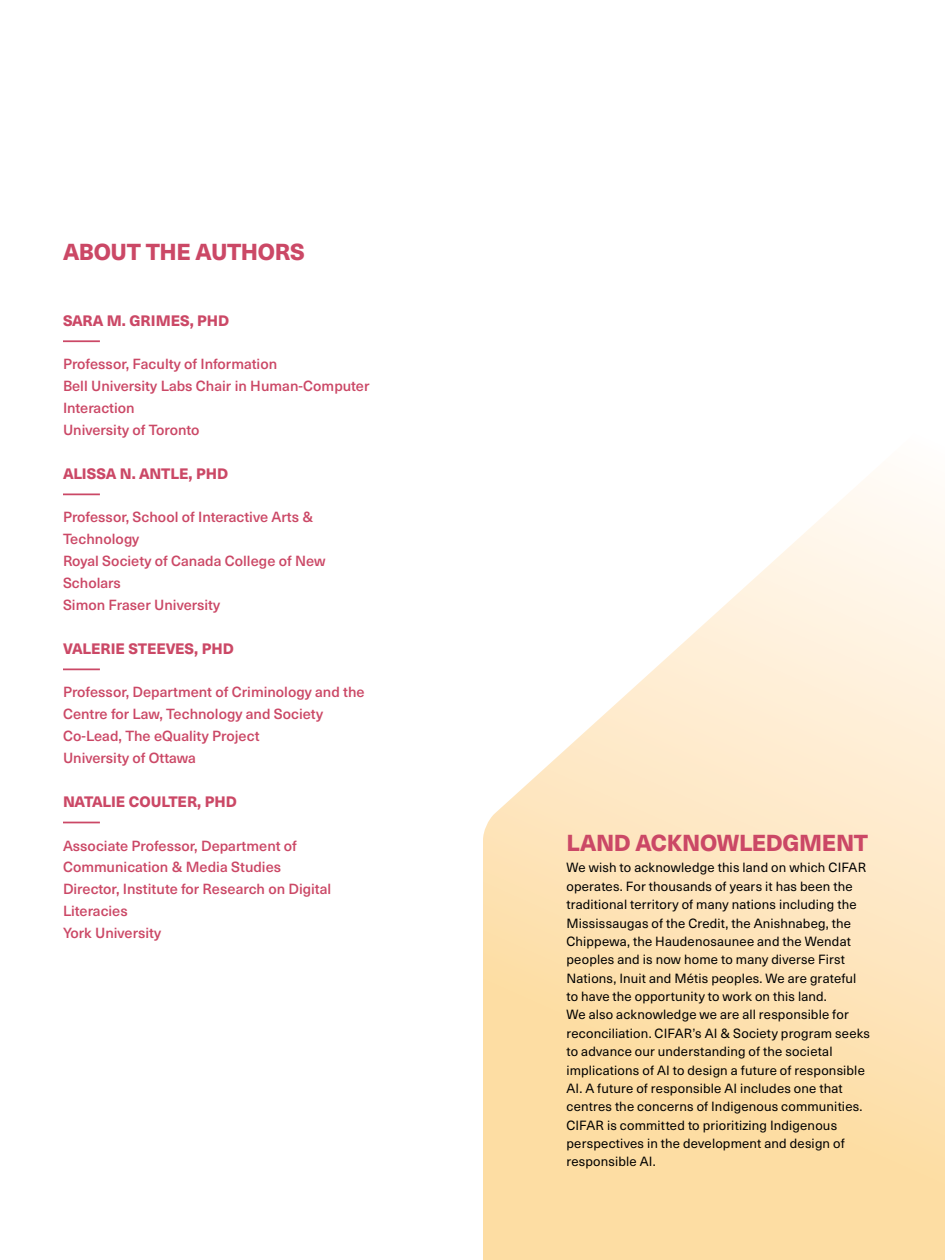
<style>
.page{position:relative;width:945px;height:1260px;background:#fff}
.page>*{position:absolute;margin:0;border:0;box-sizing:border-box;transform-origin:0 0}
.t1{font:800 22.75px "Neue Haas Unica Pro";letter-spacing:-.015em;color:#cb4866}
.t2{font:800 14.88px "Neue Haas Unica Pro";color:#cb4866}
.t3{font:500 14.35px/21.9px "Neue Haas Unica Pro";color:#cb4866}
.t4{font:13.12px/18.4px "Neue Haas Unica Pro";letter-spacing:.01em;color:#000}
</style>
<div class="page">
<svg style="left:483px;top:476px;width:462px;height:784px"></svg>
<hr style="left:63px;top:822px;width:37px;height:1px;background:#cb4866">
<hr style="left:63px;top:668px;width:37px;height:2px;background:#cb4866">
<hr style="left:63px;top:494px;width:37px;height:1px;background:#cb4866">
<hr style="left:63px;top:340px;width:37px;height:2px;background:#cb4866">
<h3 class="t1" style="left:63px;top:238px;width:243px">ABOUT THE AUTHORS</h3>
<p class="t2" style="left:63px;top:311px;width:168px">SARA M. GRIMES, PHD</p>
<p class="t3" style="left:63px;top:353px;width:308px">Professor, Faculty of Information<br>Bell University Labs Chair in Human-Computer<br>Interaction<br>University of Toronto</p>
<p class="t2" style="left:63px;top:464px;width:167px">ALISSA N. ANTLE, PHD</p>
<p class="t3" style="left:63px;top:507px;width:264px">Professor, School of Interactive Arts &amp;<br>Technology<br>Royal Society of Canada College of New<br>Scholars<br>Simon Fraser University</p>
<p class="t2" style="left:63px;top:639px;width:172px">VALERIE STEEVES, PHD</p>
<p class="t3" style="left:63px;top:682px;width:303px">Professor, Department of Criminology and the Centre for Law, Technology and Society Co-Lead, The eQuality Project<br>University of Ottawa</p>
<p class="t2" style="left:63px;top:792px;width:175px">NATALIE COULTER, PHD</p>
<p class="t3" style="left:63px;top:835px;width:270px">Associate Professor, Department of<br>Communication &amp; Media Studies<br>Director, Institute for Research on Digital<br>Literacies<br>York University</p>
<h3 class="t1" style="left:566px;top:828px;width:303px">LAND ACKNOWLEDGMENT</h3>
<p class="t4" style="left:566px;top:859px;width:305px">We wish to acknowledge this land on which CIFAR operates. For thousands of years it has been the traditional territory of many nations including the Mississaugas of the Credit, the Anishnabeg, the Chippewa, the Haudenosaunee and the Wendat peoples and is now home to many diverse First Nations, Inuit and Métis peoples. We are grateful to have the opportunity to work on this land.<br>We also acknowledge we are all responsible for reconciliation. CIFAR’s AI &amp; Society program seeks to advance our understanding of the societal implications of AI to design a future of responsible AI. A future of responsible AI includes one that centres the concerns of Indigenous communities.<br>CIFAR is committed to prioritizing Indigenous perspectives in the development and design of responsible AI.</p>
</div>
